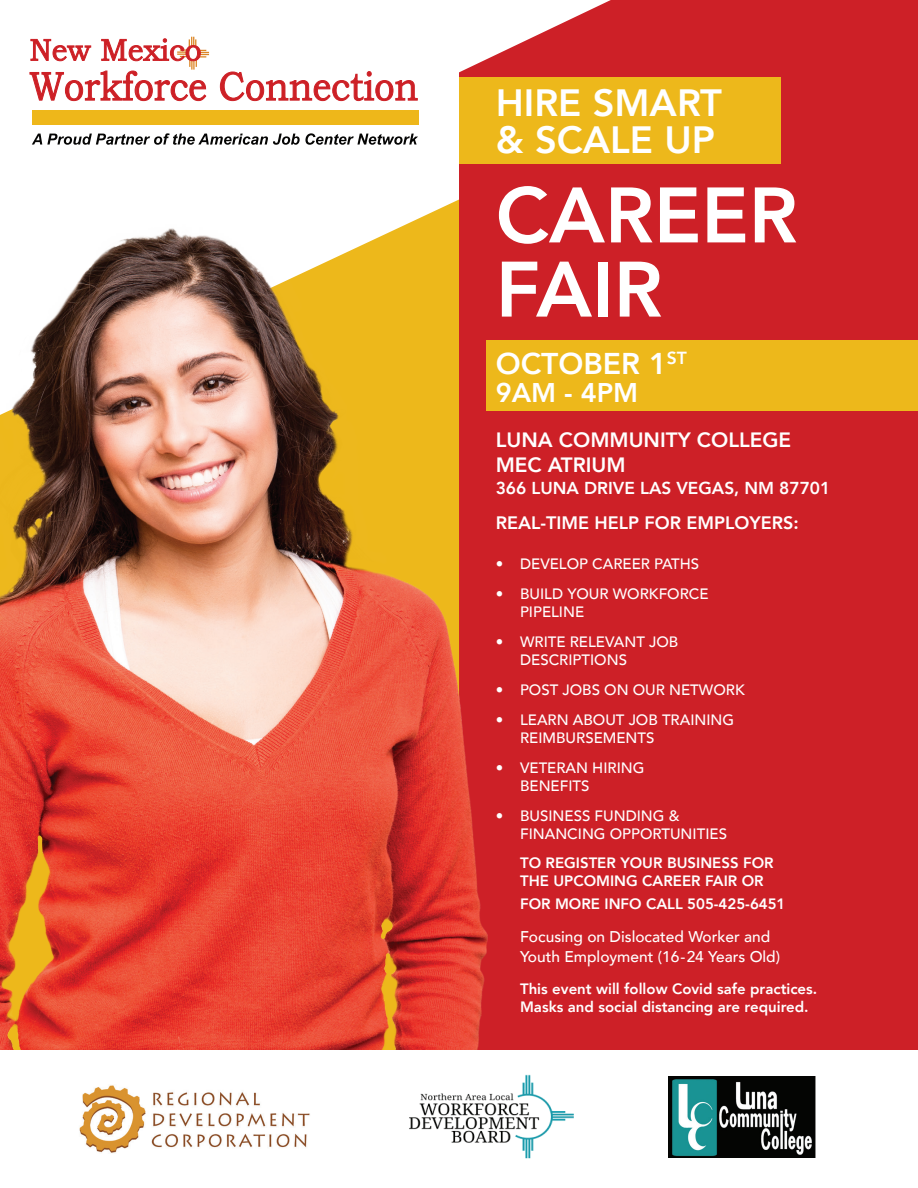
<style>
.page{position:relative;width:918px;height:1188px;background:#fff}
.page>*{position:absolute;margin:0;border:0;box-sizing:border-box;transform-origin:0 0}
.t1{font:800 77.7px/74.2px "Avenir";color:#fff}
.t2{font:800 37.95px/36.3px "Avenir";color:#fff}
.t3{font:800 30px "Avenir";color:#fff}
.t4{font:800 27px "Avenir";color:#fff}
.t5{font:800 20.7px/24.9px "Avenir";color:#fff}
.t6{font:800 18px "Avenir";color:#fff}
.t7{font:800 17.25px "Avenir";color:#fff}
.t8{font:500 15.6px/20.7px "Avenir";color:#fff}
.t9{font:500 15px/18px "Avenir";color:#fff}
.t10{font:800 15px/18px "Avenir";color:#fff}
</style>
<div class="page">
<div style="left:459px;top:0;width:459px;height:1050px;background:#cd2027"></div>
<div style="left:459px;top:77px;width:322px;height:87px;background:#edb81b"></div>
<div style="left:486px;top:340px;width:432px;height:71px;background:#edb81b"></div>
<img style="left:0;top:192px;width:548px;height:858px">
<img style="left:79px;top:1085px;width:231px;height:68px">
<img style="left:669px;top:1077px;width:146px;height:81px">
<img style="left:409px;top:1074px;width:165px;height:85px">
<div style="left:32px;top:110px;width:386px;height:14px;background:#eeb71a"></div>
<svg style="left:30px;top:37px;width:387px;height:64px"></svg>
<svg style="left:32px;top:133px;width:386px;height:12px"></svg>
<p class="t2" style="left:496px;top:85px;width:228px">HIRE SMART &amp; SCALE UP</p>
<p class="t1" style="left:496px;top:178px;width:303px">CAREER<br>FAIR</p>
<p class="t3" style="left:496px;top:340px;width:193px">OCTOBER 1<sup>ST</sup></p>
<p class="t4" style="left:496px;top:372px;width:144px">9AM - 4PM</p>
<p class="t5" style="left:496px;top:427px;width:297px">LUNA COMMUNITY COLLEGE<br>MEC ATRIUM</p>
<p class="t7" style="left:496px;top:475px;width:336px">366 LUNA DRIVE LAS VEGAS, NM 87701</p>
<p class="t6" style="left:496px;top:509px;width:305px">REAL-TIME HELP FOR EMPLOYERS:</p>
<p class="t9" style="left:496px;top:554px;width:205px">• DEVELOP CAREER PATHS</p>
<p class="t9" style="left:520px;top:584px;width:190px;text-indent:-24px">• BUILD YOUR WORKFORCE<br>PIPELINE</p>
<p class="t9" style="left:520px;top:632px;width:160px;text-indent:-24px">• WRITE RELEVANT JOB<br>DESCRIPTIONS</p>
<p class="t9" style="left:496px;top:680px;width:251px">• POST JOBS ON OUR NETWORK</p>
<p class="t9" style="left:520px;top:710px;width:216px;text-indent:-24px">• LEARN ABOUT JOB TRAINING<br>REIMBURSEMENTS</p>
<p class="t9" style="left:520px;top:758px;width:126px;text-indent:-24px">• VETERAN HIRING<br>BENEFITS</p>
<p class="t9" style="left:520px;top:806px;width:208px;text-indent:-24px">• BUSINESS FUNDING &amp;<br>FINANCING OPPORTUNITIES</p>
<p class="t10" style="left:520px;top:854px;width:255px">TO REGISTER YOUR BUSINESS FOR<br>THE UPCOMING CAREER FAIR OR</p>
<p class="t10" style="left:520px;top:895px;width:267px">FOR MORE INFO CALL 505-425-6451</p>
<p class="t8" style="left:520px;top:925px;width:262px">Focusing on Dislocated Worker and<br>Youth Employment (16-24 Years Old)</p>
<p class="t10" style="left:520px;top:980px;width:299px">This event will follow Covid safe practices.<br>Masks and social distancing are required.</p>
</div>
